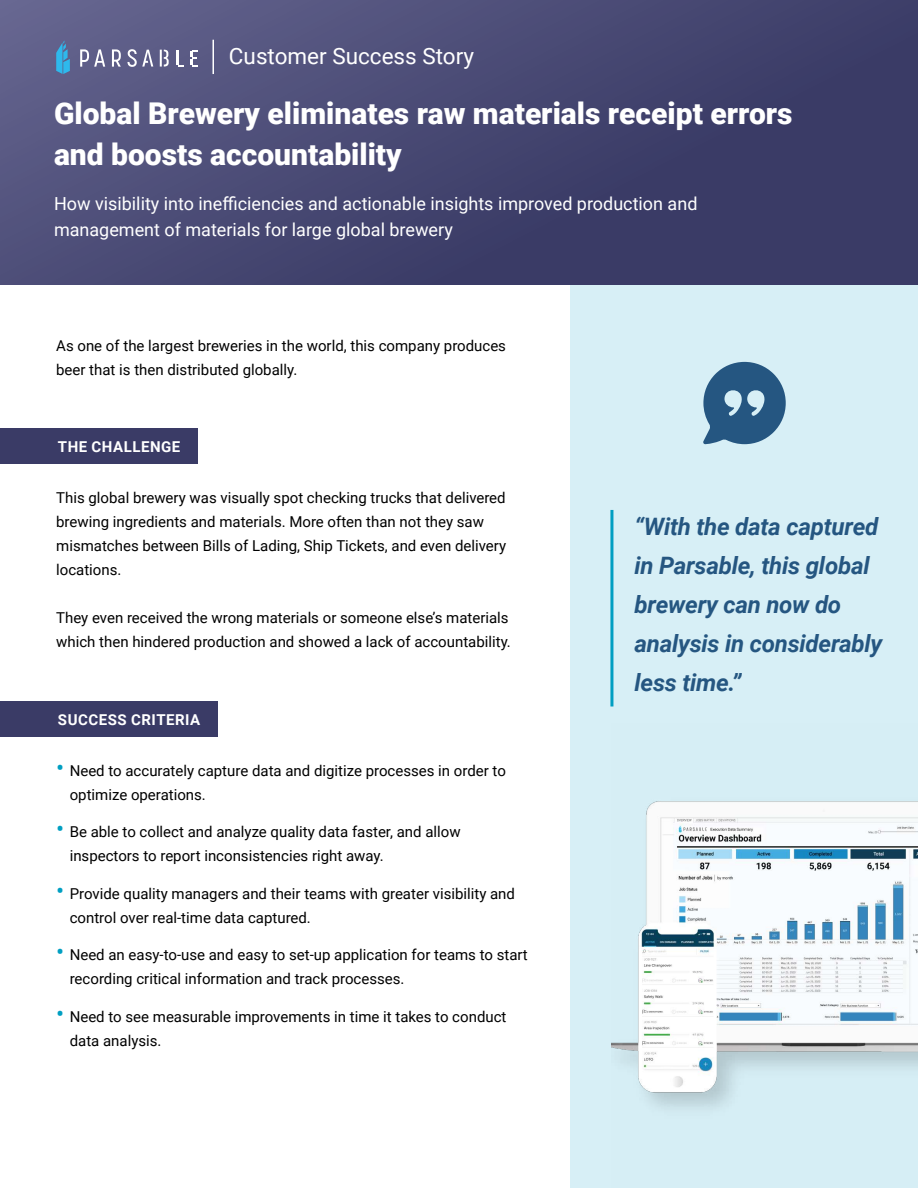
<style>
.page{position:relative;width:918px;height:1188px;background:#fff}
.page>*{position:absolute;margin:0;border:0;box-sizing:border-box;transform-origin:0 0}
.t1{font:900 30px/40.5px "Roboto";color:#fff}
.t2{font:italic 700 24px/39px "Roboto";letter-spacing:-.01em;color:#255681}
.t3{font:22.5px "Roboto";color:#fff}
.t4{font:18px/25.5px "Roboto";color:#fff}
.t5{font:15px/24px "Roboto";color:#000}
.t6{font:700 15px "Roboto";letter-spacing:.035em;color:#fff}
.s1{font-size:24px;color:#009fc2}
</style>
<div class="page">
<div style="left:0;top:0;width:918px;height:285px;background:linear-gradient(to right,#585983,#363762)"></div>
<div style="left:570px;top:285px;width:348px;height:903px;background:#d7eff6"></div>
<div style="left:0;top:428px;width:198px;height:36px;background:#3a3b66"></div>
<div style="left:0;top:701px;width:218px;height:36px;background:#3a3b66"></div>
<svg style="left:56px;top:40px;width:14px;height:34px"></svg>
<svg style="left:80px;top:49px;width:25px;height:18px"></svg>
<svg style="left:112px;top:49px;width:9px;height:18px"></svg>
<svg style="left:127px;top:49px;width:26px;height:18px"></svg>
<svg style="left:160px;top:50px;width:9px;height:17px"></svg>
<svg style="left:176px;top:50px;width:7px;height:17px"></svg>
<svg style="left:190px;top:50px;width:8px;height:17px"></svg>
<hr style="left:212px;top:40px;width:2px;height:34px;background:#fff">
<img style="left:611px;top:801px;width:307px;height:307px">
<hr style="left:610px;top:510px;width:3px;height:197px;background:#009ec2">
<svg style="left:703px;top:362px;width:83px;height:82px"></svg>
<h3 class="t3" style="left:229px;top:40px;width:247px">Customer Success Story</h3>
<h1 class="t1" style="left:54px;top:92px;width:740px">Global Brewery eliminates raw materials receipt errors and boosts accountability</h1>
<p class="t4" style="left:54px;top:190px;width:645px">How visibility into inefficiencies and actionable insights improved production and management of materials for large global brewery</p>
<p class="t5" style="left:56px;top:333px;width:451px">As one of the largest breweries in the world, this company produces beer that is then distributed globally.</p>
<p class="t6" style="left:58px;top:436px;width:124px">THE CHALLENGE</p>
<p class="t5" style="left:56px;top:485px;width:451px">This global brewery was visually spot checking trucks that delivered brewing ingredients and materials. More often than not they saw mismatches between Bills of Lading, Ship Tickets, and even delivery locations.</p>
<p class="t5" style="left:56px;top:605px;width:456px">They even received the wrong materials or someone else’s materials which then hindered production and showed a lack of accountability.</p>
<p class="t6" style="left:58px;top:709px;width:144px">SUCCESS CRITERIA</p>
<p class="t5" style="left:70px;top:758px;width:438px;text-indent:-14px"><span class="s1">•</span> Need to accurately capture data and digitize processes in order to optimize operations.</p>
<p class="t5" style="left:70px;top:819px;width:392px;text-indent:-14px"><span class="s1">•</span> Be able to collect and analyze quality data faster, and allow inspectors to report inconsistencies right away.</p>
<p class="t5" style="left:70px;top:881px;width:447px;text-indent:-14px"><span class="s1">•</span> Provide quality managers and their teams with greater visibility and control over real-time data captured.</p>
<p class="t5" style="left:70px;top:942px;width:460px;text-indent:-14px"><span class="s1">•</span> Need an easy-to-use and easy to set-up application for teams to start recording critical information and track processes.</p>
<p class="t5" style="left:70px;top:1004px;width:438px;text-indent:-14px"><span class="s1">•</span> Need to see measurable improvements in time it takes to conduct data analysis.</p>
<h2 class="t2" style="left:634px;top:506px;width:249px">“With the data captured in Parsable, this global brewery can now do analysis in considerably less time.”</h2>
</div>
